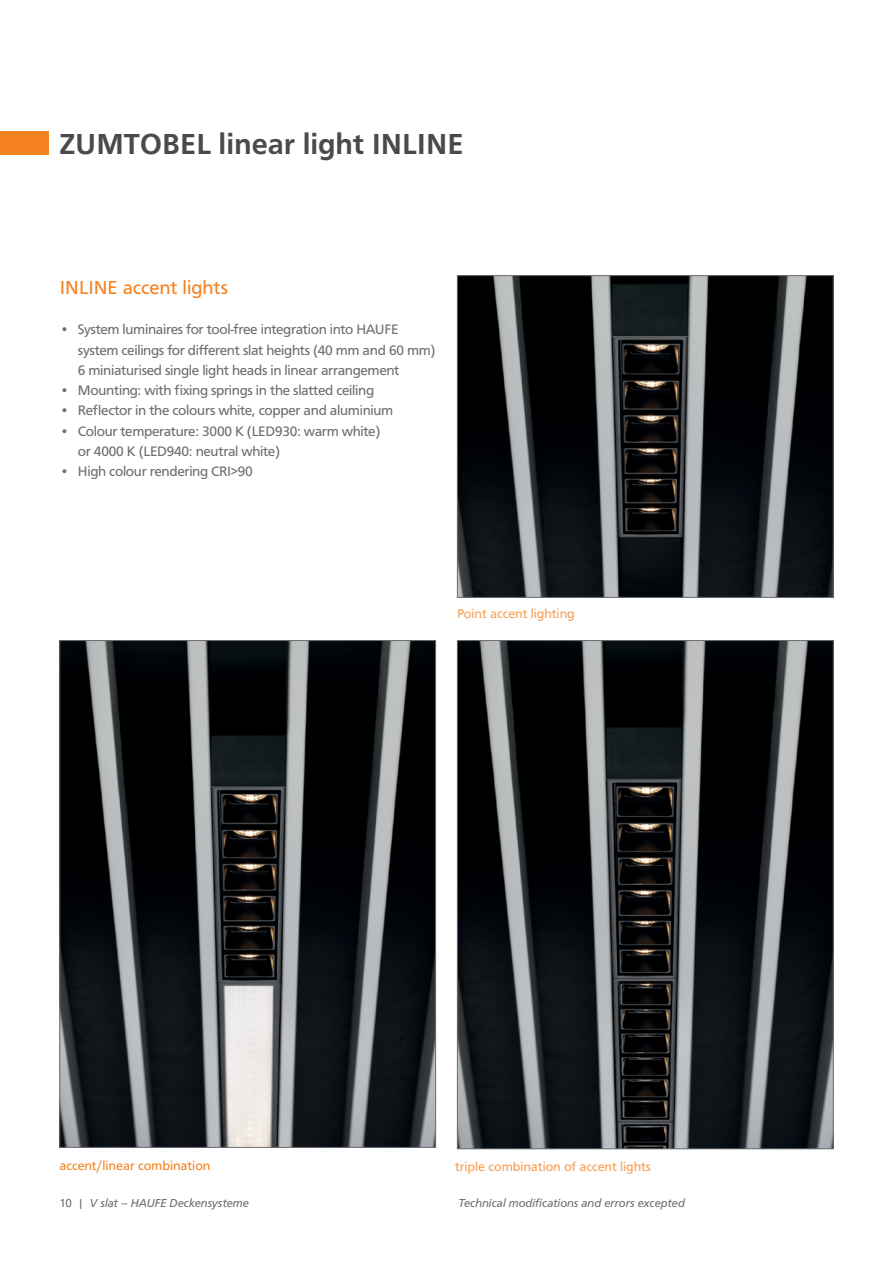
<style>
.page{position:relative;width:893px;height:1263px;background:#fff}
.page>*{position:absolute;margin:0;border:0;box-sizing:border-box;transform-origin:0 0}
.t1{font:700 30px "Carto Gothic Std";color:#4a4a4d}
.t2{font:19.5px "Carto Gothic Std";color:#f58220}
.t3{font:14.25px/20.2px "Carto Gothic Std";letter-spacing:-.02em;color:#6d6e71}
.t4{font:13.2px "Carto Gothic Std";color:#f89e53}
.t5{font:13.2px "Carto Gothic Std";color:#f58220}
.t6{font:italic 12px "Carto Gothic Std";color:#6d6e71}
.s1{font-style:normal}
</style>
<div class="page">
<div style="left:0;top:131px;width:49px;height:24px;background:#f58220"></div>
<img style="left:459px;top:277px;width:372px;height:319px">
<div style="left:457px;top:275px;width:376px;height:323px;border:1px solid #6d6e71"></div>
<img style="left:459px;top:642px;width:372px;height:505px">
<img style="left:62px;top:642px;width:372px;height:504px">
<h1 class="t1" style="left:60px;top:127px;width:405px">ZUMTOBEL linear light INLINE</h1>
<h2 class="t2" style="left:60px;top:276px;width:170px">INLINE accent lights</h2>
<p class="t3" style="left:78px;top:319px;width:359px;text-indent:-18px">• System luminaires for tool-free integration into HAUFE system ceilings for different slat heights (40 mm and 60 mm)<br>6 miniaturised single light heads in linear arrangement</p>
<p class="t3" style="left:60px;top:380px;width:316px">• Mounting: with fixing springs in the slatted ceiling</p>
<p class="t3" style="left:60px;top:400px;width:335px">• Reflector in the colours white, copper and aluminium</p>
<p class="t3" style="left:78px;top:421px;width:304px;text-indent:-18px">• Colour temperature: 3000 K (LED930: warm white) or 4000 K (LED940: neutral white)</p>
<p class="t3" style="left:60px;top:461px;width:194px">• High colour rendering CRI&gt;90</p>
<p class="t4" style="left:457px;top:606px;width:119px">Point accent lighting</p>
<p class="t5" style="left:60px;top:1158px;width:152px">accent/linear combination</p>
<p class="t4" style="left:455px;top:1159px;width:197px">triple combination of accent lights</p>
<p class="t6" style="left:60px;top:1196px;width:191px"><span class="s1">10 |</span> V slat – HAUFE Deckensysteme</p>
<p class="t6" style="left:459px;top:1196px;width:228px">Technical modifications and errors excepted</p>
</div>
